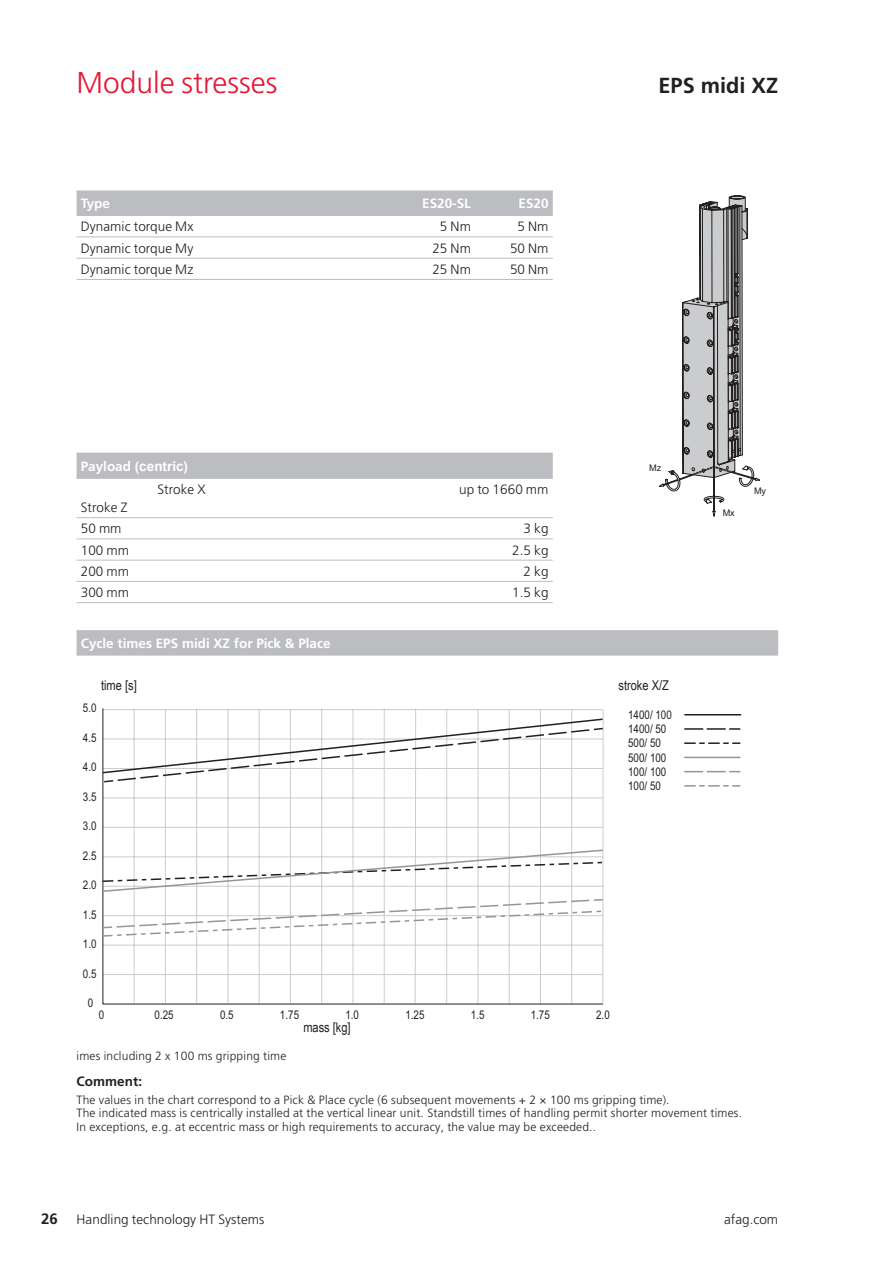
<style>
.page{position:relative;width:893px;height:1263px;background:#fff}
.page>*{position:absolute;margin:0;border:0;box-sizing:border-box;transform-origin:0 0}
.Überschrift_Seite_1{font:300 30px "Frutiger LT Pro";color:#e51836}
.Modulbezeichnung_bol{font:700 21.75px "Frutiger LT Pro";color:#231f20}
.Tabelle_Regular_9pt{font:300 13.5px "Frutiger LT Pro";letter-spacing:.005em;color:#231f20}
.Tabelle_bold_9pt_wei{font:700 13.5px "Frutiger LT Pro";color:#fff}
.Legende_Diagramm{font:13.5px "Arial Narrow";color:#231f20}
.Tabelle_bold_9pt_wei-2{font:700 13.5px "Arial";color:#fff}
.Untertitel_Grundtext{font:700 13.5px "Frutiger LT Pro";letter-spacing:.005em;color:#231f20}
.Legende_klein_regula{font:300 12px "Frutiger LT Pro";letter-spacing:.015em;color:#231f20}
.t1{font:12px/14.2px "Arial Narrow";color:#231f20}
.t2{font:9.15px "Arial";color:#231f20}
.s1{font-family:"Frutiger LT Pro"}
.s2{font-weight:700;font-size:15px}
</style>
<div class="page">
<svg style="left:659px;top:196px;width:101px;height:321px"></svg>
<div style="left:77px;top:630px;width:701px;height:26px;background:#bcbdc0"></div>
<div style="left:77px;top:190px;width:476px;height:26px;background:#bcbdc0"></div>
<hr style="left:242px;top:237px;width:78px;height:1px;background:#bcbdc0">
<hr style="left:320px;top:237px;width:78px;height:1px;background:#bcbdc0">
<hr style="left:398px;top:237px;width:77px;height:1px;background:#bcbdc0">
<hr style="left:475px;top:237px;width:78px;height:1px;background:#bcbdc0">
<hr style="left:242px;top:258px;width:78px;height:1px;background:#bcbdc0">
<hr style="left:320px;top:258px;width:78px;height:1px;background:#bcbdc0">
<hr style="left:398px;top:258px;width:77px;height:1px;background:#bcbdc0">
<hr style="left:475px;top:258px;width:78px;height:1px;background:#bcbdc0">
<hr style="left:77px;top:237px;width:165px;height:1px;background:#bcbdc0">
<hr style="left:242px;top:279px;width:78px;height:1px;background:#bcbdc0">
<hr style="left:320px;top:279px;width:78px;height:1px;background:#bcbdc0">
<hr style="left:398px;top:279px;width:77px;height:1px;background:#bcbdc0">
<hr style="left:475px;top:279px;width:78px;height:1px;background:#bcbdc0">
<hr style="left:77px;top:258px;width:165px;height:1px;background:#bcbdc0">
<hr style="left:77px;top:279px;width:165px;height:1px;background:#bcbdc0">
<div style="left:77px;top:453px;width:476px;height:26px;background:#bcbdc0"></div>
<hr style="left:77px;top:517px;width:184px;height:1px;background:#bcbdc0">
<hr style="left:261px;top:517px;width:292px;height:1px;background:#bcbdc0">
<hr style="left:77px;top:538px;width:184px;height:1px;background:#bcbdc0">
<hr style="left:261px;top:538px;width:292px;height:1px;background:#bcbdc0">
<hr style="left:77px;top:560px;width:184px;height:1px;background:#bcbdc0">
<hr style="left:261px;top:560px;width:292px;height:1px;background:#bcbdc0">
<hr style="left:77px;top:581px;width:184px;height:1px;background:#bcbdc0">
<hr style="left:261px;top:581px;width:292px;height:1px;background:#bcbdc0">
<hr style="left:77px;top:602px;width:184px;height:1px;background:#bcbdc0">
<hr style="left:261px;top:602px;width:292px;height:1px;background:#bcbdc0">
<hr style="left:540px;top:709px;width:1px;height:295px;background:#cbccce">
<hr style="left:478px;top:709px;width:1px;height:295px;background:#cbccce">
<hr style="left:415px;top:709px;width:1px;height:294px;background:#cbccce">
<hr style="left:353px;top:709px;width:1px;height:294px;background:#cbccce">
<hr style="left:290px;top:709px;width:1px;height:294px;background:#cbccce">
<hr style="left:602px;top:709px;width:2px;height:295px;background:#cbccce">
<hr style="left:228px;top:709px;width:1px;height:294px;background:#cbccce">
<hr style="left:165px;top:709px;width:1px;height:294px;background:#cbccce">
<hr style="left:103px;top:709px;width:500px;height:1px;background:#cbccce">
<hr style="left:103px;top:827px;width:500px;height:1px;background:#cbccce">
<hr style="left:103px;top:797px;width:500px;height:1px;background:#cbccce">
<hr style="left:571px;top:710px;width:1px;height:294px;background:#cbccce">
<hr style="left:509px;top:710px;width:1px;height:294px;background:#cbccce">
<hr style="left:446px;top:709px;width:1px;height:294px;background:#cbccce">
<hr style="left:384px;top:709px;width:1px;height:294px;background:#cbccce">
<hr style="left:321px;top:709px;width:1px;height:294px;background:#cbccce">
<hr style="left:259px;top:709px;width:1px;height:294px;background:#cbccce">
<hr style="left:196px;top:709px;width:1px;height:294px;background:#cbccce">
<hr style="left:134px;top:709px;width:1px;height:294px;background:#cbccce">
<hr style="left:103px;top:974px;width:500px;height:1px;background:#cbccce">
<hr style="left:103px;top:945px;width:500px;height:1px;background:#cbccce">
<hr style="left:103px;top:708px;width:1px;height:296px;background:#231f20">
<hr style="left:103px;top:1004px;width:500px;height:1px;background:#231f20">
<svg style="left:102px;top:717px;width:502px;height:66px"></svg>
<hr style="left:685px;top:714px;width:56px;height:1px;background:#231f20">
<svg style="left:685px;top:771px;width:55px;height:1px"></svg>
<svg style="left:685px;top:728px;width:55px;height:2px"></svg>
<hr style="left:685px;top:757px;width:55px;height:1px;background:#939598">
<svg style="left:685px;top:742px;width:55px;height:2px"></svg>
<svg style="left:685px;top:785px;width:55px;height:2px"></svg>
<svg style="left:102px;top:849px;width:502px;height:88px"></svg>
<p class="Überschrift_Seite_1" style="left:77px;top:65px;width:203px">Module stresses</p>
<p class="Modulbezeichnung_bol" style="left:658px;top:72px;width:121px">EPS midi XZ</p>
<p class="Tabelle_bold_9pt_wei" style="left:81px;top:196px;width:31px">Type</p>
<p class="Tabelle_bold_9pt_wei" style="left:422px;top:196px;width:50px">ES20-SL</p>
<p class="Tabelle_bold_9pt_wei" style="left:518px;top:196px;width:32px">ES20</p>
<p class="Tabelle_Regular_9pt" style="left:81px;top:219px;width:114px">Dynamic torque Mx</p>
<p class="Tabelle_Regular_9pt" style="left:440px;top:219px;width:32px">5 Nm</p>
<p class="Tabelle_Regular_9pt" style="left:518px;top:219px;width:32px">5 Nm</p>
<p class="Tabelle_Regular_9pt" style="left:81px;top:240px;width:114px">Dynamic torque My</p>
<p class="Tabelle_Regular_9pt" style="left:432px;top:240px;width:40px">25 Nm</p>
<p class="Tabelle_Regular_9pt" style="left:510px;top:240px;width:40px">50 Nm</p>
<p class="Tabelle_Regular_9pt" style="left:81px;top:261px;width:114px">Dynamic torque Mz</p>
<p class="Tabelle_Regular_9pt" style="left:432px;top:261px;width:40px">25 Nm</p>
<p class="Tabelle_Regular_9pt" style="left:510px;top:261px;width:40px">50 Nm</p>
<p class="Tabelle_bold_9pt_wei-2" style="left:81px;top:457px;width:109px"><span class="s1">Payload</span> (centric)</p>
<p class="Tabelle_Regular_9pt" style="left:157px;top:482px;width:50px">Stroke X</p>
<p class="Tabelle_Regular_9pt" style="left:81px;top:500px;width:48px">Stroke Z</p>
<p class="Tabelle_Regular_9pt" style="left:459px;top:482px;width:91px">up to 1660 mm</p>
<p class="Tabelle_Regular_9pt" style="left:81px;top:521px;width:42px">50 mm</p>
<p class="Tabelle_Regular_9pt" style="left:524px;top:521px;width:26px">3 kg</p>
<p class="Tabelle_Regular_9pt" style="left:81px;top:542px;width:50px">100 mm</p>
<p class="Tabelle_Regular_9pt" style="left:512px;top:542px;width:38px">2.5 kg</p>
<p class="Tabelle_Regular_9pt" style="left:81px;top:563px;width:50px">200 mm</p>
<p class="Tabelle_Regular_9pt" style="left:524px;top:563px;width:26px">2 kg</p>
<p class="Tabelle_Regular_9pt" style="left:81px;top:584px;width:50px">300 mm</p>
<p class="Tabelle_Regular_9pt" style="left:512px;top:584px;width:38px">1.5 kg</p>
<p class="t2" style="left:649px;top:462px;width:14px">Mz</p>
<p class="t2" style="left:723px;top:506px;width:14px">Mx</p>
<p class="t2" style="left:754px;top:485px;width:14px">My</p>
<p class="Tabelle_bold_9pt_wei" style="left:81px;top:635px;width:251px">Cycle times EPS midi XZ for Pick &amp; Place</p>
<p class="Legende_Diagramm" style="left:101px;top:676px;width:37px">time [s]</p>
<p class="Legende_Diagramm" style="left:618px;top:676px;width:52px">stroke X/Z</p>
<p class="Legende_Diagramm" style="left:104px;top:677px;width:20px">Zeit</p>
<p class="Legende_Diagramm" style="left:630px;top:677px;width:22px">Hub</p>
<p class="t1" style="left:83px;top:700px;width:15px">5.0</p>
<p class="t1" style="left:83px;top:730px;width:15px">4.5</p>
<p class="t1" style="left:83px;top:759px;width:15px">4.0</p>
<p class="t1" style="left:83px;top:789px;width:15px">3.5</p>
<p class="t1" style="left:83px;top:818px;width:15px">3.0</p>
<p class="t1" style="left:83px;top:848px;width:15px">2.5</p>
<p class="t1" style="left:83px;top:877px;width:15px">2.0</p>
<p class="t1" style="left:83px;top:907px;width:15px">1.5</p>
<p class="t1" style="left:83px;top:936px;width:15px">1.0</p>
<p class="t1" style="left:83px;top:966px;width:15px">0.5</p>
<p class="t1" style="left:88px;top:995px;width:7px">0</p>
<p class="t1" style="left:99px;top:1007px;width:7px">0</p>
<p class="t1" style="left:155px;top:1007px;width:21px">0.25</p>
<p class="t1" style="left:220px;top:1007px;width:15px">0.5</p>
<p class="t1" style="left:280px;top:1007px;width:21px">1.75</p>
<p class="t1" style="left:345px;top:1007px;width:15px">1.0</p>
<p class="t1" style="left:405px;top:1007px;width:21px">1.25</p>
<p class="t1" style="left:471px;top:1007px;width:15px">1.5</p>
<p class="t1" style="left:531px;top:1007px;width:21px">1.75</p>
<p class="t1" style="left:596px;top:1007px;width:15px">2.0</p>
<p class="Legende_klein_regula" style="left:77px;top:1049px;width:211px">imes including 2 x 100 ms gripping time</p>
<p class="Legende_Diagramm" style="left:303px;top:1017px;width:49px">mass [kg]</p>
<p class="Legende_Diagramm" style="left:303px;top:1020px;width:55px">Masse [kg]</p>
<p class="t1" style="left:628px;top:707px;width:45px">1400/ 100<br>1400/ 50<br>500/ 50<br>500/ 100<br>100/ 100<br>100/ 50</p>
<p class="Untertitel_Grundtext" style="left:77px;top:1073px;width:67px">Comment:</p>
<p class="Legende_klein_regula" style="left:77px;top:1093px;width:595px">The values in the chart correspond to a Pick &amp; Place cycle (6 subsequent movements + 2 × 100 ms gripping time).</p>
<p class="Legende_klein_regula" style="left:77px;top:1106px;width:667px">The indicated mass is centrically installed at the vertical linear unit. Standstill times of handling permit shorter movement times.</p>
<p class="Legende_klein_regula" style="left:77px;top:1120px;width:521px">In exceptions, e.g. at eccentric mass or high requirements to accuracy, the value may be exceeded..</p>
<p class="Tabelle_Regular_9pt" style="left:41px;top:1211px;width:225px"><span class="s2">26</span> Handling technology HT Systems</p>
<p class="Tabelle_Regular_9pt" style="left:724px;top:1211px;width:55px">afag.com</p>
</div>
